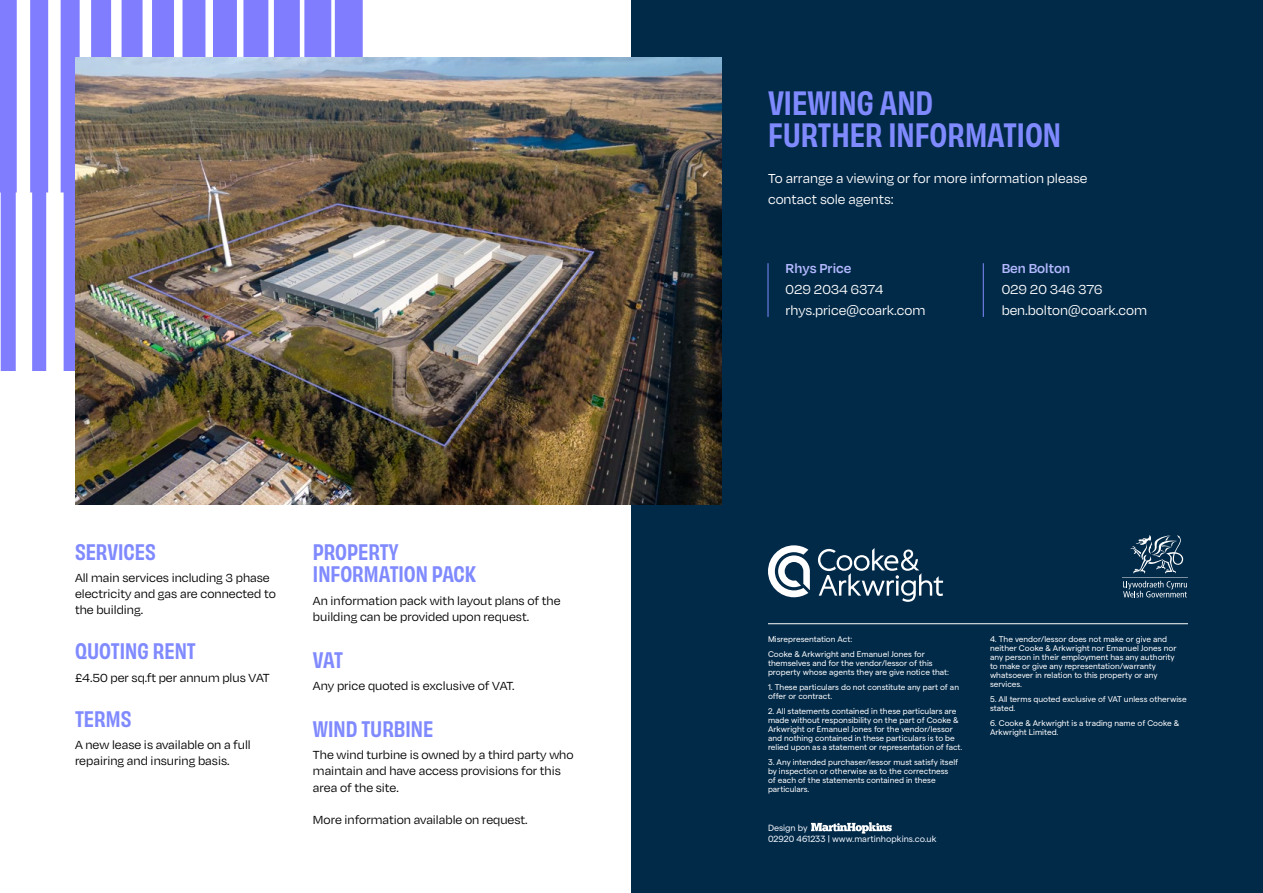
<style>
.page{position:relative;width:1263px;height:893px;background:#fff}
.page>*{position:absolute;margin:0;border:0;box-sizing:border-box;transform-origin:0 0}
.t1{font:31.5px/31.5px "Obviously Narw Semi";color:#808aff}
.t2{font:21px/22.5px "Obviously Narw Semi";color:#808aff}
.t3{font:15px/21px "Degular";color:#fff}
.t4{font:600 15px "Degular";color:#b3b9ff}
.t5{font:13.5px/16.2px "Degular";color:#000}
.t6{font:9px/10.8px "Matter";color:#eef3fa}
.t7{font:8.25px/9px "Matter";color:#fff}
</style>
<div class="page">
<div style="left:631px;top:0;width:632px;height:893px;background:#012948"></div>
<svg style="left:818px;top:548px;width:125px;height:54px"></svg>
<svg style="left:768px;top:545px;width:42px;height:52px"></svg>
<svg style="left:811px;top:822px;width:81px;height:11px"></svg>
<hr style="left:768px;top:623px;width:420px;height:1px;background:#fff">
<div style="left:335px;top:0;width:28px;height:192px;background:#807dff"></div>
<div style="left:304px;top:0;width:27px;height:192px;background:#807dff"></div>
<div style="left:274px;top:0;width:26px;height:192px;background:#807dff"></div>
<div style="left:243px;top:0;width:25px;height:192px;background:#807dff"></div>
<div style="left:213px;top:0;width:24px;height:192px;background:#807dff"></div>
<div style="left:182px;top:0;width:23px;height:192px;background:#807dff"></div>
<div style="left:152px;top:0;width:22px;height:192px;background:#807dff"></div>
<div style="left:122px;top:0;width:21px;height:192px;background:#807dff"></div>
<div style="left:91px;top:0;width:20px;height:192px;background:#807dff"></div>
<div style="left:61px;top:0;width:19px;height:192px;background:#807dff"></div>
<div style="left:30px;top:0;width:18px;height:192px;background:#807dff"></div>
<div style="left:0;top:0;width:17px;height:192px;background:#807dff"></div>
<div style="left:1px;top:188px;width:15px;height:183px;background:#807dff"></div>
<div style="left:32px;top:188px;width:14px;height:183px;background:#807dff"></div>
<div style="left:64px;top:188px;width:13px;height:183px;background:#807dff"></div>
<img style="left:75px;top:57px;width:646px;height:447px">
<hr style="left:768px;top:263px;width:1px;height:54px;background:#808aff">
<hr style="left:983px;top:263px;width:1px;height:54px;background:#808aff">
<svg style="left:1122px;top:535px;width:66px;height:62px"></svg>
<h2 class="t2" style="left:75px;top:539px;width:82px">SERVICES</h2>
<h3 class="t5" style="left:75px;top:569px;width:202px">All main services including 3 phase electricity and gas are connected to the building.</h3>
<h2 class="t2" style="left:75px;top:638px;width:122px">QUOTING RENT</h2>
<h3 class="t5" style="left:75px;top:669px;width:196px">£4.50 per sq.ft per annum plus VAT</h3>
<h2 class="t2" style="left:75px;top:706px;width:58px">TERMS</h2>
<h3 class="t5" style="left:75px;top:736px;width:177px">A new lease is available on a full repairing and insuring basis.</h3>
<h2 class="t2" style="left:313px;top:539px;width:165px">PROPERTY<br>INFORMATION PACK</h2>
<h3 class="t5" style="left:313px;top:592px;width:249px">An information pack with layout plans of the building can be provided upon request.</h3>
<h2 class="t2" style="left:313px;top:647px;width:31px">VAT</h2>
<h3 class="t5" style="left:313px;top:677px;width:203px">Any price quoted is exclusive of VAT.</h3>
<h2 class="t2" style="left:313px;top:716px;width:122px">WIND TURBINE</h2>
<h3 class="t5" style="left:313px;top:746px;width:262px">The wind turbine is owned by a third party who maintain and have access provisions for this area of the site.</h3>
<h3 class="t5" style="left:313px;top:811px;width:216px">More information available on request.</h3>
<h1 class="t1" style="left:768px;top:85px;width:295px">VIEWING AND<br>FURTHER INFORMATION</h1>
<h3 class="t3" style="left:768px;top:167px;width:321px">To arrange a viewing or for more information please contact sole agents:</h3>
<h3 class="t4" style="left:786px;top:259px;width:67px">Rhys Price</h3>
<h3 class="t3" style="left:786px;top:279px;width:141px">029 2034 6374 rhys.price@coark.com</h3>
<h3 class="t4" style="left:1002px;top:259px;width:70px">Ben Bolton</h3>
<h3 class="t3" style="left:1002px;top:279px;width:147px">029 20 346 376 ben.bolton@coark.com</h3>
<p class="t7" style="left:768px;top:631px;width:158px;line-height:15px">Misrepresentation Act:<br>Cooke &amp; Arkwright and Emanuel Jones for</p>
<p class="t7" style="left:768px;top:658px;width:183px">themselves and for the vendor/lessor of this property whose agents they are give notice that:</p>
<p class="t7" style="left:768px;top:682px;width:193px">1. These particulars do not constitute any part of an offer or contract.</p>
<p class="t7" style="left:768px;top:706px;width:196px">2. All statements contained in these particulars are made without responsibility on the part of Cooke &amp; Arkwright or Emanuel Jones for the vendor/lessor and nothing contained in these particulars is to be relied upon as a statement or representation of fact.</p>
<p class="t7" style="left:768px;top:757px;width:192px">3. Any intended purchaser/lessor must satisfy itself by inspection or otherwise as to the correctness of each of the statements contained in these particulars.</p>
<p class="t6" style="left:768px;top:822px;width:170px">Design by<br>02920 461233 | www.martinhopkins.co.uk</p>
<p class="t7" style="left:990px;top:634px;width:188px">4. The vendor/lessor does not make or give and neither Cooke &amp; Arkwright nor Emanuel Jones nor any person in their employment has any authority to make or give any representation/warranty whatsoever in relation to this property or any services.</p>
<p class="t7" style="left:990px;top:694px;width:198px">5. All terms quoted exclusive of VAT unless otherwise stated.</p>
<p class="t7" style="left:990px;top:718px;width:191px">6. Cooke &amp; Arkwright is a trading name of Cooke &amp;<br>Arkwright Limited.</p>
</div>
